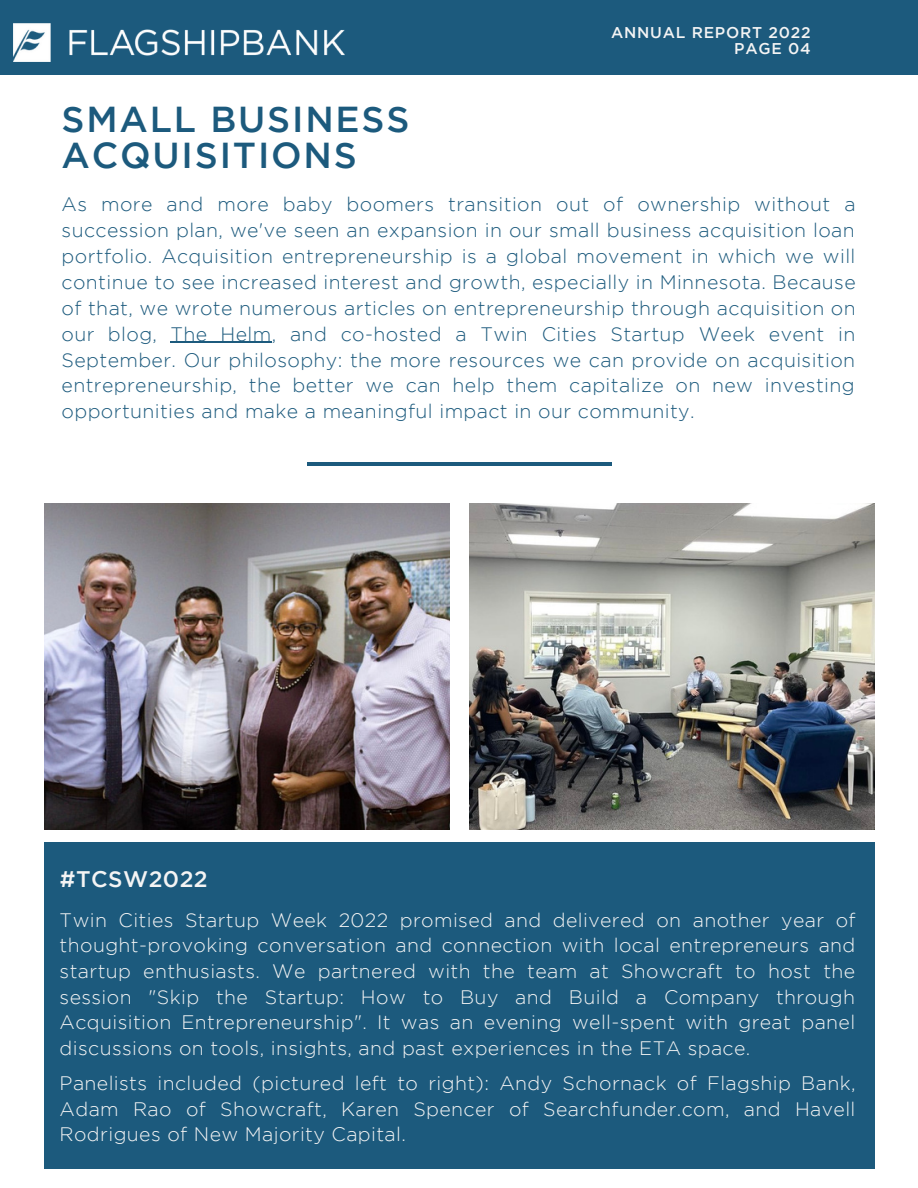
<style>
.page{position:relative;width:918px;height:1188px;background:#fff}
.page>*{position:absolute;margin:0;border:0;box-sizing:border-box;transform-origin:0 0}
.t1{font:500 36px/36px "Gotham";letter-spacing:.05em;color:#1c5a7d}
.t2{font:500 22.5px "Gotham";letter-spacing:.02em;color:#f4f4f4}
.t3{font:300 19.5px/25.8px "Gotham";letter-spacing:.02em;color:#1c5a7d;text-align:justify}
.t4{font:300 19.5px/25.7px "Gotham";letter-spacing:.02em;color:#f4f4f4;text-align:justify}
.t5{font:500 15.6px/15.8px "Gotham";letter-spacing:.05em;color:#f4f4f4;text-align:right}
</style>
<div class="page">
<hr style="left:307px;top:462px;width:305px;height:4px;background:#1c5a7d">
<div style="left:0;top:0;width:918px;height:75px;background:#1c5a7d"></div>
<img style="left:13px;top:23px;width:332px;height:38px">
<hr style="left:170px;top:342px;width:102px;height:1px;background:#1c5a7d">
<img style="left:469px;top:503px;width:405px;height:326px">
<img style="left:44px;top:503px;width:405px;height:326px">
<div style="left:44px;top:843px;width:830px;height:325px;background:#1c5a7d"></div>
<p class="t5" style="left:611px;top:26px;width:201px">ANNUAL REPORT 2022<br>PAGE 04</p>
<h1 class="t1" style="left:62px;top:104px;width:349px">SMALL BUSINESS<br>ACQUISITIONS</h1>
<p class="t3" style="left:62px;top:193px;width:796px">As more and more baby boomers transition out of ownership without a succession plan, we've seen an expansion in our small business acquisition loan portfolio. Acquisition entrepreneurship is a global movement in which we will continue to see increased interest and growth, especially in Minnesota. Because of that, we wrote numerous articles on entrepreneurship through acquisition on our blog, The Helm, and co-hosted a Twin Cities Startup Week event in September. Our philosophy: the more resources we can provide on acquisition entrepreneurship, the better we can help them capitalize on new investing opportunities and make a meaningful impact in our community.</p>
<p class="t2" style="left:60px;top:870px;width:149px">#TCSW2022</p>
<p class="t4" style="left:60px;top:908px;width:798px">Twin Cities Startup Week 2022 promised and delivered on another year of thought-provoking conversation and connection with local entrepreneurs and startup enthusiasts. We partnered with the team at Showcraft to host the session "Skip the Startup: How to Buy and Build a Company through Acquisition Entrepreneurship". It was an evening well-spent with great panel discussions on tools, insights, and past experiences in the ETA space.</p>
<p class="t4" style="left:60px;top:1072px;width:797px">Panelists included (pictured left to right): Andy Schornack of Flagship Bank, Adam Rao of Showcraft, Karen Spencer of Searchfunder.com, and Havell Rodrigues of New Majority Capital.</p>
</div>
